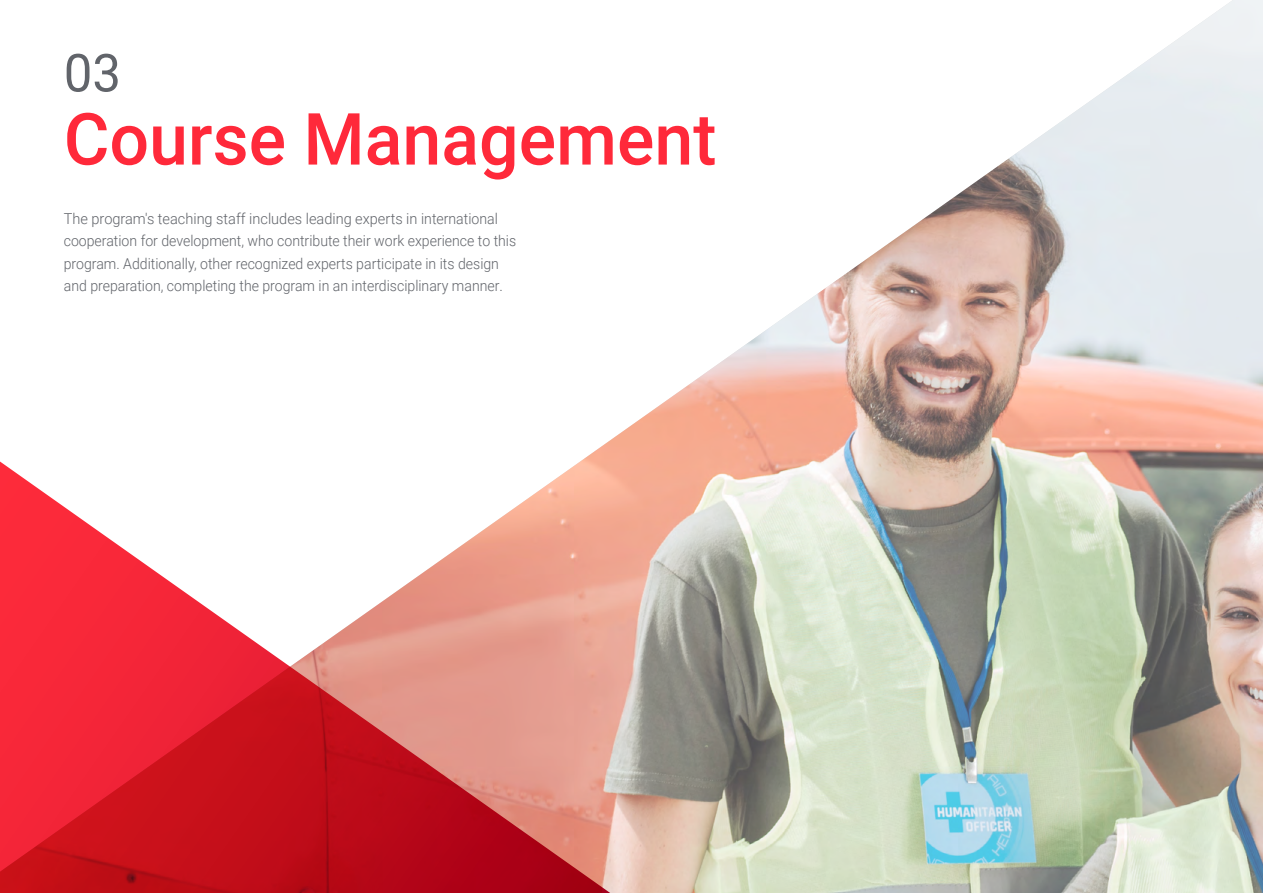
<style>
.page{position:relative;width:1263px;height:893px;background:#fff}
.page>*{position:absolute;margin:0;border:0;box-sizing:border-box;transform-origin:0 0}
.t1{font:500 72px "Roboto";color:#ff293a}
.t2{font:52.5px "Roboto";color:#61646a}
.t3{font:300 15px/22.5px "Roboto";color:#61646a}
</style>
<div class="page">
<img style="left:602px;top:0;width:661px;height:893px">
<svg style="left:0;top:446px;width:640px;height:447px"></svg>
<h2 class="t2" style="left:64px;top:36px;width:59px">03</h2>
<h1 class="t1" style="left:64px;top:89px;width:654px">Course Management</h1>
<p class="t3" style="left:64px;top:207px;width:454px">The program's teaching staff includes leading experts in international cooperation for development, who contribute their work experience to this program. Additionally, other recognized experts participate in its design and preparation, completing the program in an interdisciplinary manner.</p>
</div>
